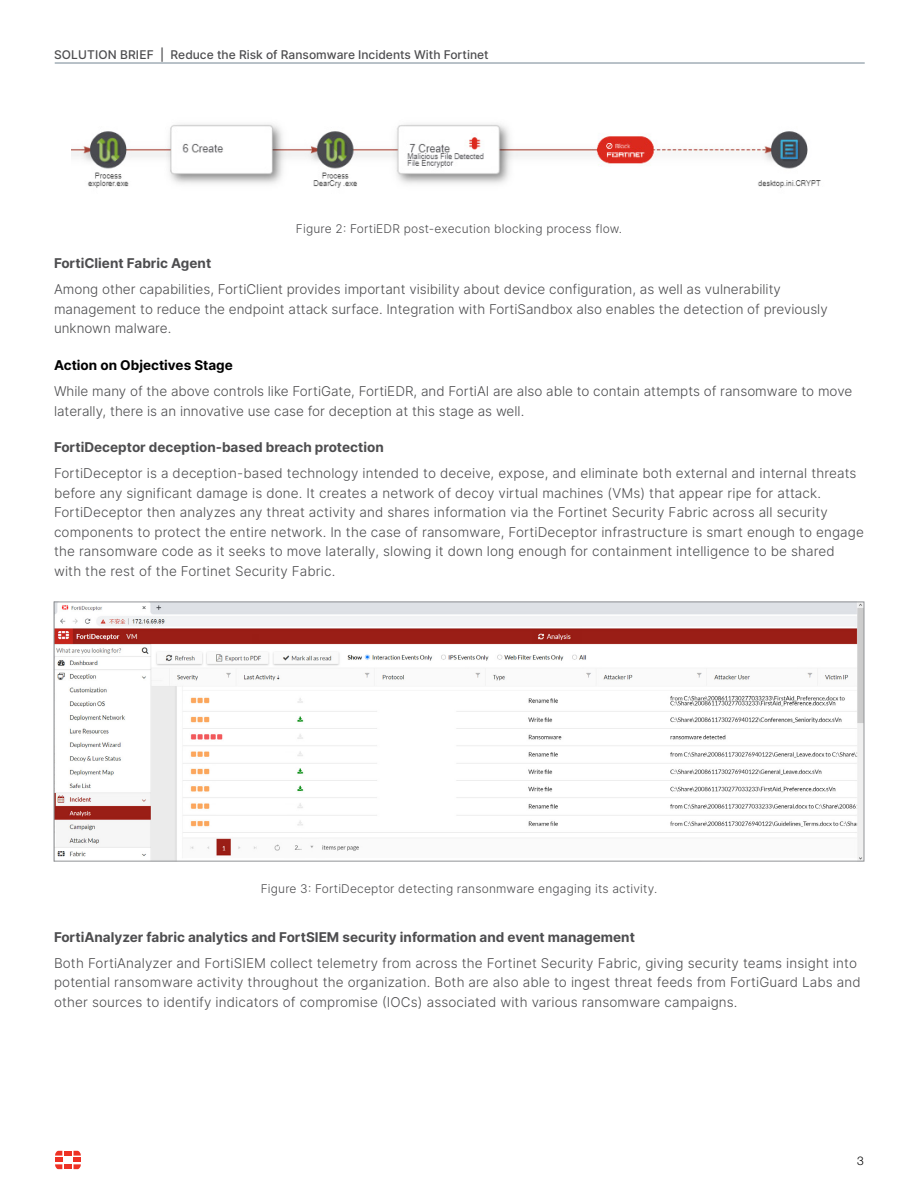
<style>
.page{position:relative;width:918px;height:1188px;background:#fff}
.page>*{position:absolute;margin:0;border:0;box-sizing:border-box;transform-origin:0 0}
.t1{font:300 13.5px/19.5px "Inter";letter-spacing:.01em;color:#4d4d4f}
.t2{font:700 13.5px "Inter";color:#4d4d4f}
.t3{font:700 13.5px "Inter";color:#000}
.t4{font:300 12px "Inter";letter-spacing:.015em;color:#4d4d4f}
.t5{font:500 12px "Inter";color:#4d4d4f}
.t6{font:300 12px "Helvetica Neue LT Pro";color:#000}
</style>
<div class="page">
<hr style="left:55px;top:63px;width:810px;height:1px;background:#738592">
<div style="left:64px;top:1151px;width:8px;height:5px;background:#ee3124"></div>
<div style="left:64px;top:1164px;width:8px;height:5px;background:#ee3124"></div>
<svg style="left:55px;top:1151px;width:7px;height:18px"></svg>
<svg style="left:74px;top:1151px;width:7px;height:18px"></svg>
<img style="left:71px;top:124px;width:750px;height:64px">
<img style="left:56px;top:604px;width:806px;height:256px">
<div style="left:54px;top:602px;width:810px;height:260px;border:1px solid #939598"></div>
<p class="t5" style="left:54px;top:46px;width:436px">SOLUTION BRIEF | Reduce the Risk of Ransomware Incidents With Fortinet</p>
<p class="t4" style="left:296px;top:220px;width:328px">Figure 2: FortiEDR post-execution blocking process flow.</p>
<p class="t2" style="left:54px;top:253px;width:159px">FortiClient Fabric Agent</p>
<p class="t1" style="left:54px;top:279px;width:775px">Among other capabilities, FortiClient provides important visibility about device configuration, as well as vulnerability management to reduce the endpoint attack surface. Integration with FortiSandbox also enables the detection of previously unknown malware.</p>
<p class="t3" style="left:54px;top:355px;width:180px">Action on Objectives Stage</p>
<p class="t1" style="left:54px;top:381px;width:800px">While many of the above controls like FortiGate, FortiEDR, and FortiAI are also able to contain attempts of ransomware to move laterally, there is an innovative use case for deception at this stage as well.</p>
<p class="t2" style="left:54px;top:437px;width:331px">FortiDeceptor deception-based breach protection</p>
<p class="t1" style="left:54px;top:464px;width:812px">FortiDeceptor is a deception-based technology intended to deceive, expose, and eliminate both external and internal threats before any significant damage is done. It creates a network of decoy virtual machines (VMs) that appear ripe for attack.<br>FortiDeceptor then analyzes any threat activity and shares information via the Fortinet Security Fabric across all security components to protect the entire network. In the case of ransomware, FortiDeceptor infrastructure is smart enough to engage the ransomware code as it seeks to move laterally, slowing it down long enough for containment intelligence to be shared with the rest of the Fortinet Security Fabric.</p>
<p class="t4" style="left:261px;top:880px;width:398px">Figure 3: FortiDeceptor detecting ransonmware engaging its activity.</p>
<p class="t2" style="left:54px;top:927px;width:582px">FortiAnalyzer fabric analytics and FortSIEM security information and event management</p>
<p class="t1" style="left:54px;top:953px;width:808px">Both FortiAnalyzer and FortiSIEM collect telemetry from across the Fortinet Security Fabric, giving security teams insight into potential ransomware activity throughout the organization. Both are also able to ingest threat feeds from FortiGuard Labs and other sources to identify indicators of compromise (IOCs) associated with various ransomware campaigns.</p>
<p class="t6" style="left:857px;top:1154px;width:8px">3</p>
</div>
